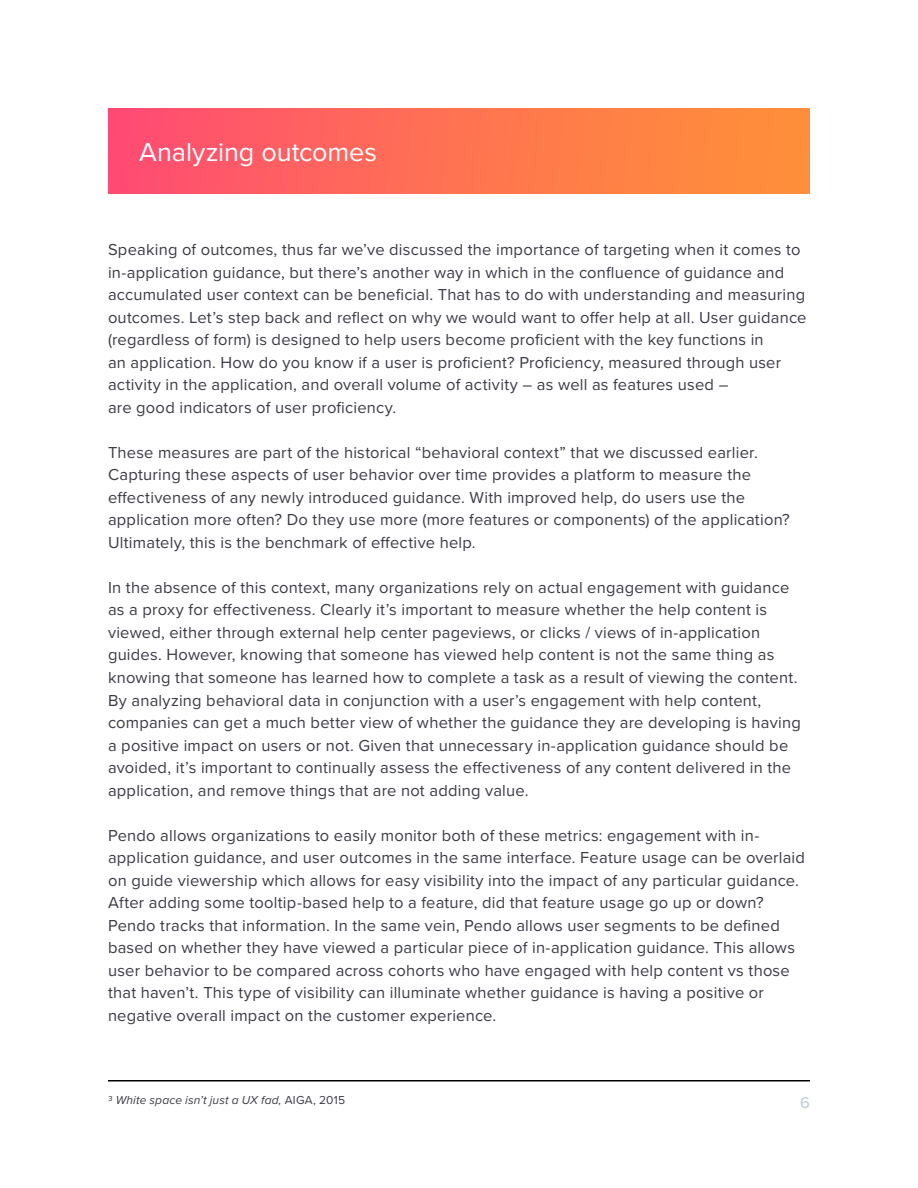
<style>
.page{position:relative;width:918px;height:1188px;background:#fff}
.page>*{position:absolute;margin:0;border:0;box-sizing:border-box;transform-origin:0 0}
.t1{font:27px "Proxima Nova";letter-spacing:-.005em;color:#fff}
.t2{font:16.5px/22.5px "Proxima Nova";letter-spacing:.015em;color:#3b3c46}
.t3{font:500 16.5px "Proxima Nova";color:#c2d1d8}
.t4{font:italic 12px "Proxima Nova";letter-spacing:.015em;color:#3b3c46}
.s1{font-style:normal}
</style>
<div class="page">
<div style="left:108px;top:108px;width:702px;height:86px;background:linear-gradient(to right,#ff4d72,#ff9436)"></div>
<hr style="left:108px;top:1080px;width:702px;height:1px;background:#000">
<h1 class="t1" style="left:139px;top:132px;width:239px">Analyzing outcomes</h1>
<p class="t2" style="left:108px;top:238px;width:700px">Speaking of outcomes, thus far we’ve discussed the importance of targeting when it comes to in-application guidance, but there’s another way in which in the confluence of guidance and accumulated user context can be beneficial. That has to do with understanding and measuring outcomes. Let’s step back and reflect on why we would want to offer help at all. User guidance (regardless of form) is designed to help users become proficient with the key functions in<br>an application. How do you know if a user is proficient? Proficiency, measured through user activity in the application, and overall volume of activity – as well as features used –<br>are good indicators of user proficiency.</p>
<p class="t2" style="left:108px;top:441px;width:683px">These measures are part of the historical “behavioral context” that we discussed earlier.<br>Capturing these aspects of user behavior over time provides a platform to measure the effectiveness of any newly introduced guidance. With improved help, do users use the application more often? Do they use more (more features or components) of the application?<br>Ultimately, this is the benchmark of effective help.</p>
<p class="t2" style="left:108px;top:576px;width:694px">In the absence of this context, many organizations rely on actual engagement with guidance as a proxy for effectiveness. Clearly it’s important to measure whether the help content is viewed, either through external help center pageviews, or clicks / views of in-application guides. However, knowing that someone has viewed help content is not the same thing as knowing that someone has learned how to complete a task as a result of viewing the content.<br>By analyzing behavioral data in conjunction with a user’s engagement with help content, companies can get a much better view of whether the guidance they are developing is having a positive impact on users or not. Given that unnecessary in-application guidance should be avoided, it’s important to continually assess the effectiveness of any content delivered in the application, and remove things that are not adding value.</p>
<p class="t2" style="left:108px;top:823px;width:699px">Pendo allows organizations to easily monitor both of these metrics: engagement with in&shy;application guidance, and user outcomes in the same interface. Feature usage can be overlaid on guide viewership which allows for easy visibility into the impact of any particular guidance.<br>After adding some tooltip-based help to a feature, did that feature usage go up or down?<br>Pendo tracks that information. In the same vein, Pendo allows user segments to be defined based on whether they have viewed a particular piece of in-application guidance. This allows user behavior to be compared across cohorts who have engaged with help content vs those that haven’t. This type of visibility can illuminate whether guidance is having a positive or negative overall impact on the customer experience.</p>
<p class="t4" style="left:108px;top:1091px;width:239px"><span class="s1">3</span> White space isn’t just a UX fad, <span class="s1">AIGA, 2015</span></p>
<p class="t3" style="left:800px;top:1090px;width:11px">6</p>
</div>
